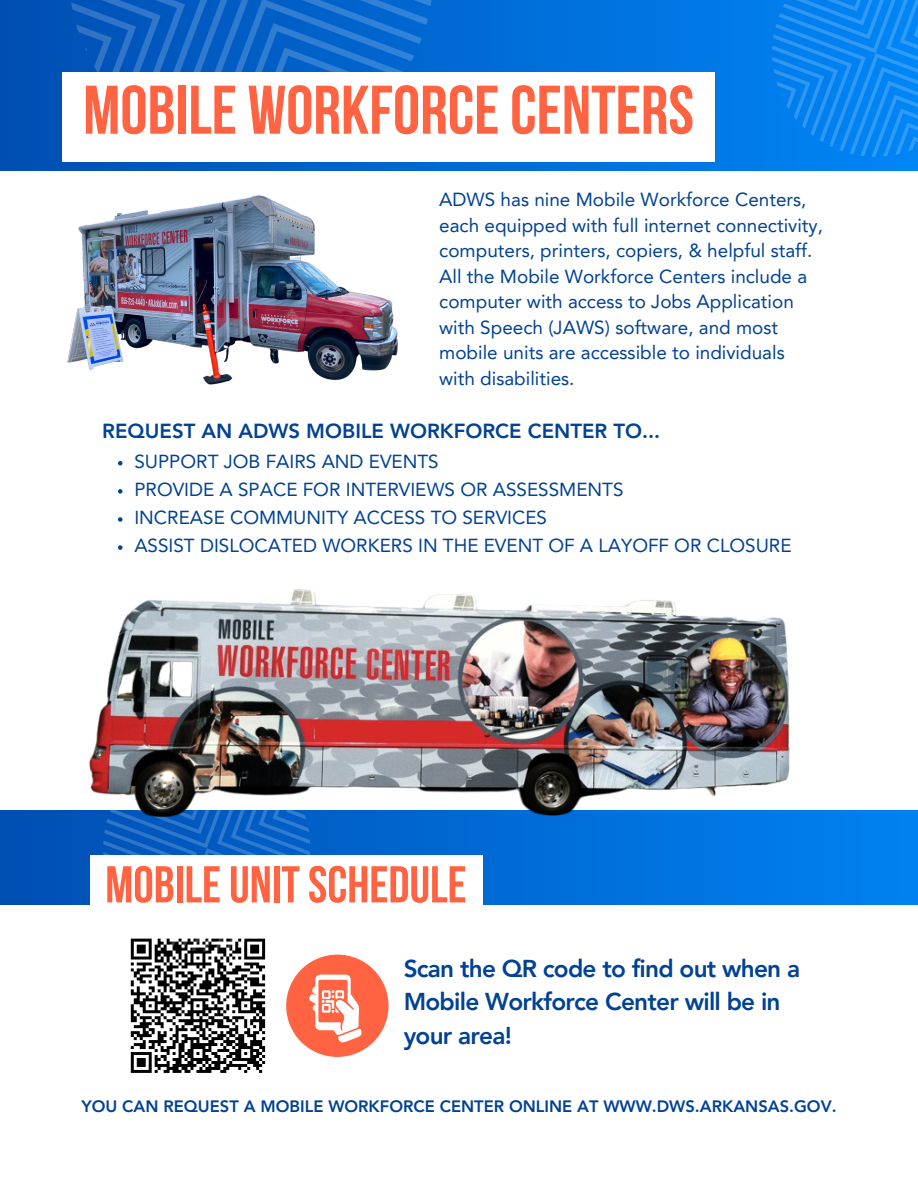
<style>
.page{position:relative;width:918px;height:1188px;background:#fff}
.page>*{position:absolute;margin:0;border:0;box-sizing:border-box;transform-origin:0 0}
.t1{font:700 68.7px "Bebas Neue";color:#ff6342}
.t2{font:700 51.75px "Bebas Neue";color:#ff6342}
.t3{font:800 24.3px/33.8px "Avenir LT Pro";letter-spacing:-.03em;color:#024292}
.t4{font:800 20.4px "Avenir LT Pro";color:#024292}
.t5{font:18.9px/25.7px "Avenir LT Pro";color:#024292}
.t6{font:800 16.5px "Avenir LT Pro";color:#024292}
</style>
<div class="page">
<svg style="left:0;top:0;width:918px;height:170px;background:#016cd6"></svg>
<svg style="left:771px;top:0;width:147px;height:158px;background:#0d87f1"></svg>
<svg style="left:67px;top:0;width:369px;height:72px;background:#0e66c7"></svg>
<div style="left:62px;top:72px;width:653px;height:89px;background:#fff"></div>
<img style="left:54px;top:160px;width:350px;height:225px">
<svg style="left:118px;top:461px;width:5px;height:4px"></svg>
<svg style="left:118px;top:489px;width:5px;height:5px"></svg>
<svg style="left:118px;top:517px;width:5px;height:5px"></svg>
<svg style="left:118px;top:545px;width:5px;height:5px"></svg>
<svg style="left:0;top:810px;width:918px;height:95px;background:#006ed9"></svg>
<img style="left:70px;top:589px;width:726px;height:237px">
<div style="left:315px;top:723px;width:157px;height:18px;background:#d62a29"></div>
<div style="left:90px;top:856px;width:393px;height:67px;background:#fff"></div>
<div style="left:286px;top:955px;width:103px;height:102px;background:#ff6342;border-radius:50%"></div>
<svg style="left:102px;top:743px;width:260px;height:330px"></svg>
<p class="t1" style="left:83px;top:82px;width:612px">MOBILE WORKFORCECENTERS</p>
<p class="t5" style="left:439px;top:188px;width:385px">ADWS has nine Mobile Workforce Centers, each equipped with full internet connectivity, computers, printers, copiers, &amp; helpful staff.<br>All the Mobile Workforce Centers include a computer with access to Jobs Application with Speech (JAWS) software, and most mobile units are accessible to individuals with disabilities.</p>
<p class="t4" style="left:102px;top:423px;width:559px">REQUEST AN ADWS MOBILE WORKFORCE CENTER TO...</p>
<p class="t5" style="left:134px;top:450px;width:306px">SUPPORT JOB FAIRS AND EVENTS</p>
<p class="t5" style="left:134px;top:478px;width:491px">PROVIDE A SPACE FOR INTERVIEWS OR ASSESSMENTS</p>
<p class="t5" style="left:134px;top:506px;width:414px">INCREASE COMMUNITY ACCESS TO SERVICES</p>
<p class="t5" style="left:134px;top:534px;width:659px">ASSIST DISLOCATED WORKERS IN THE EVENT OF A LAYOFF OR CLOSURE</p>
<p class="t2" style="left:105px;top:864px;width:363px">MOBILEUNITSCHEDULE</p>
<p class="t3" style="left:404px;top:953px;width:398px">Scan the QR code to find out when a<br>Mobile Workforce Center will be in your area!</p>
<p class="t6" style="left:81px;top:1100px;width:757px">YOU CAN REQUEST A MOBILE WORKFORCE CENTER ONLINE AT WWW.DWS.ARKANSAS.GOV.</p>
</div>
